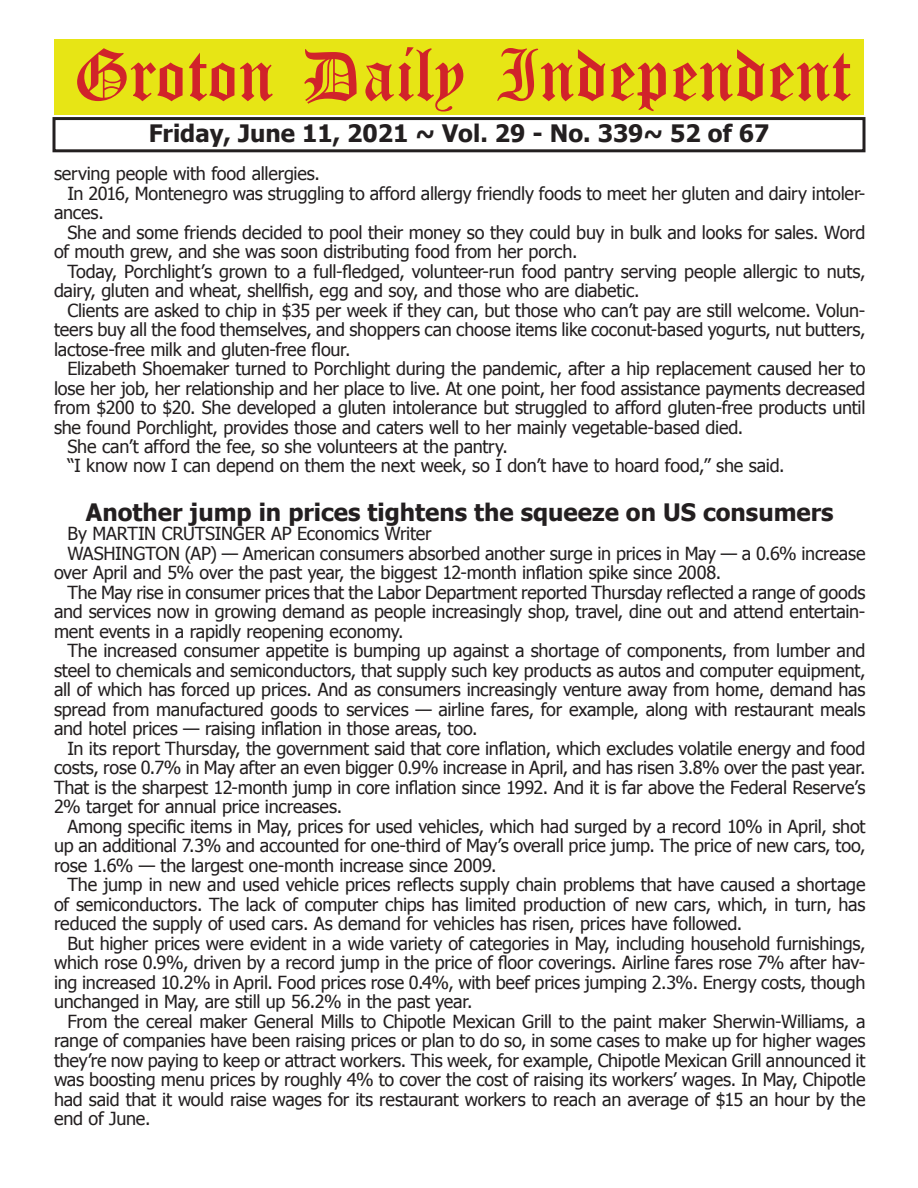
<style>
.page{position:relative;width:918px;height:1188px;background:#fff}
.page>*{position:absolute;margin:0;border:0;box-sizing:border-box;transform-origin:0 0}
.t1{font:54px "Old English Five";color:#d1232a}
.t2{font:700 24px "Tahoma";color:#231f20}
.t3{font:18px "Tahoma";letter-spacing:-.01em;color:#231f20}
</style>
<div class="page">
<div style="left:52px;top:117px;width:814px;height:35px;border:3px solid #231f20"></div>
<div style="left:54px;top:40px;width:810px;height:75px;background:#e7e515"></div>
<h1 class="t1" style="left:73px;top:50px;width:779px">Groton Daily Independent</h1>
<h2 class="t2" style="left:149px;top:116px;width:622px">Friday, June 11, 2021 ~ Vol. 29 - No. 339~ 52 of 67</h2>
<p class="t3" style="left:54px;top:161px;width:268px">serving people with food allergies.</p>
<p class="t3" style="left:68px;top:181px;width:799px">In 2016, Montenegro was struggling to afford allergy friendly foods to meet her gluten and dairy intoler-</p>
<p class="t3" style="left:54px;top:200px;width:51px">ances.</p>
<p class="t3" style="left:68px;top:220px;width:800px">She and some friends decided to pool their money so they could buy in bulk and looks for sales. Word</p>
<p class="t3" style="left:54px;top:239px;width:525px">of mouth grew, and she was soon distributing food from her porch.</p>
<p class="t3" style="left:68px;top:259px;width:800px">Today, Porchlight’s grown to a full-fledged, volunteer-run food pantry serving people allergic to nuts,</p>
<p class="t3" style="left:54px;top:278px;width:587px">dairy, gluten and wheat, shellfish, egg and soy, and those who are diabetic.</p>
<p class="t3" style="left:68px;top:298px;width:799px">Clients are asked to chip in $35 per week if they can, but those who can’t pay are still welcome. Volun-</p>
<p class="t3" style="left:54px;top:317px;width:813px">teers buy all the food themselves, and shoppers can choose items like coconut-based yogurts, nut butters,</p>
<p class="t3" style="left:54px;top:337px;width:298px">lactose-free milk and gluten-free flour.</p>
<p class="t3" style="left:68px;top:356px;width:799px">Elizabeth Shoemaker turned to Porchlight during the pandemic, after a hip replacement caused her to</p>
<p class="t3" style="left:54px;top:376px;width:813px">lose her job, her relationship and her place to live. At one point, her food assistance payments decreased</p>
<p class="t3" style="left:54px;top:395px;width:813px">from $200 to $20. She developed a gluten intolerance but struggled to afford gluten-free products until</p>
<p class="t3" style="left:54px;top:415px;width:691px">she found Porchlight, provides those and caters well to her mainly vegetable-based died.</p>
<p class="t3" style="left:68px;top:434px;width:442px">She can’t afford the fee, so she volunteers at the pantry.</p>
<p class="t3" style="left:68px;top:454px;width:719px">“I know now I can depend on them the next week, so I don’t have to hoard food,” she said.</p>
<h2 class="t2" style="left:86px;top:495px;width:749px">Another jump in prices tightens the squeeze on US consumers</h2>
<p class="t3" style="left:68px;top:522px;width:366px">By MARTIN CRUTSINGER AP Economics Writer</p>
<p class="t3" style="left:68px;top:541px;width:800px">WASHINGTON (AP) — American consumers absorbed another surge in prices in May — a 0.6% increase</p>
<p class="t3" style="left:54px;top:561px;width:669px">over April and 5% over the past year, the biggest 12-month inflation spike since 2008.</p>
<p class="t3" style="left:68px;top:580px;width:799px">The May rise in consumer prices that the Labor Department reported Thursday reflected a range of goods</p>
<p class="t3" style="left:54px;top:600px;width:813px">and services now in growing demand as people increasingly shop, travel, dine out and attend entertain-</p>
<p class="t3" style="left:54px;top:619px;width:351px">ment events in a rapidly reopening economy.</p>
<p class="t3" style="left:68px;top:639px;width:799px">The increased consumer appetite is bumping up against a shortage of components, from lumber and</p>
<p class="t3" style="left:54px;top:658px;width:813px">steel to chemicals and semiconductors, that supply such key products as autos and computer equipment,</p>
<p class="t3" style="left:54px;top:678px;width:813px">all of which has forced up prices. And as consumers increasingly venture away from home, demand has</p>
<p class="t3" style="left:54px;top:697px;width:813px">spread from manufactured goods to services — airline fares, for example, along with restaurant meals</p>
<p class="t3" style="left:54px;top:717px;width:425px">and hotel prices — raising inflation in those areas, too.</p>
<p class="t3" style="left:68px;top:736px;width:799px">In its report Thursday, the government said that core inflation, which excludes volatile energy and food</p>
<p class="t3" style="left:54px;top:756px;width:813px">costs, rose 0.7% in May after an even bigger 0.9% increase in April, and has risen 3.8% over the past year.</p>
<p class="t3" style="left:54px;top:775px;width:813px">That is the sharpest 12-month jump in core inflation since 1992. And it is far above the Federal Reserve’s</p>
<p class="t3" style="left:54px;top:795px;width:290px">2% target for annual price increases.</p>
<p class="t3" style="left:68px;top:814px;width:800px">Among specific items in May, prices for used vehicles, which had surged by a record 10% in April, shot</p>
<p class="t3" style="left:54px;top:834px;width:813px">up an additional 7.3% and accounted for one-third of May’s overall price jump. The price of new cars, too,</p>
<p class="t3" style="left:54px;top:853px;width:444px">rose 1.6% — the largest one-month increase since 2009.</p>
<p class="t3" style="left:68px;top:873px;width:799px">The jump in new and used vehicle prices reflects supply chain problems that have caused a shortage</p>
<p class="t3" style="left:54px;top:892px;width:813px">of semiconductors. The lack of computer chips has limited production of new cars, which, in turn, has</p>
<p class="t3" style="left:54px;top:912px;width:690px">reduced the supply of used cars. As demand for vehicles has risen, prices have followed.</p>
<p class="t3" style="left:68px;top:931px;width:800px">But higher prices were evident in a wide variety of categories in May, including household furnishings,</p>
<p class="t3" style="left:54px;top:951px;width:813px">which rose 0.9%, driven by a record jump in the price of floor coverings. Airline fares rose 7% after hav-</p>
<p class="t3" style="left:54px;top:970px;width:813px">ing increased 10.2% in April. Food prices rose 0.4%, with beef prices jumping 2.3%. Energy costs, though</p>
<p class="t3" style="left:54px;top:990px;width:420px">unchanged in May, are still up 56.2% in the past year.</p>
<p class="t3" style="left:68px;top:1009px;width:799px">From the cereal maker General Mills to Chipotle Mexican Grill to the paint maker Sherwin-Williams, a</p>
<p class="t3" style="left:54px;top:1029px;width:813px">range of companies have been raising prices or plan to do so, in some cases to make up for higher wages</p>
<p class="t3" style="left:54px;top:1048px;width:813px">they’re now paying to keep or attract workers. This week, for example, Chipotle Mexican Grill announced it</p>
<p class="t3" style="left:54px;top:1068px;width:813px">was boosting menu prices by roughly 4% to cover the cost of raising its workers’ wages. In May, Chipotle</p>
<p class="t3" style="left:54px;top:1087px;width:813px">had said that it would raise wages for its restaurant workers to reach an average of $15 an hour by the</p>
<p class="t3" style="left:54px;top:1107px;width:98px">end of June.</p>
</div>
